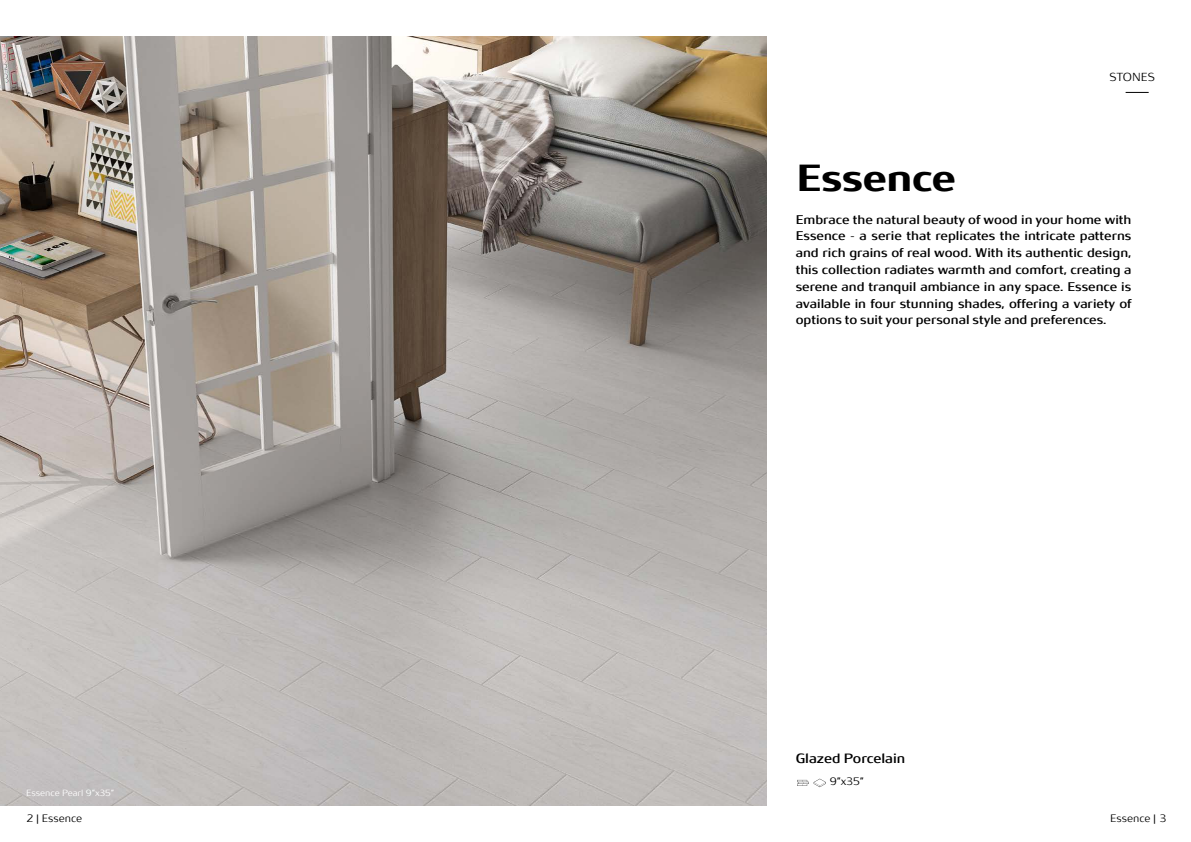
<style>
.page{position:relative;width:1191px;height:842px;background:#fff}
.page>*{position:absolute;margin:0;border:0;box-sizing:border-box;transform-origin:0 0}
.t1{font:700 42px "Roca";color:#000}
.t2{font:15px "Roca";color:#000}
.t3{font:14px/16.8px "Roca";color:#000;text-align:justify}
.t4{font:300 13px "Roca";color:#000}
.t5{font:300 12px "Roca";color:#000}
.t6{font:300 10px "Roca";color:#fff}
</style>
<div class="page">
<img style="left:0;top:36px;width:767px;height:770px">
<svg style="left:1125px;top:92px;width:23px;height:1px"></svg>
<svg style="left:797px;top:779px;width:29px;height:8px"></svg>
<p class="t4" style="left:1109px;top:68px;width:47px">STONES</p>
<h1 class="t1" style="left:796px;top:150px;width:160px">Essence</h1>
<p class="t3" style="left:795px;top:210px;width:337px">Embrace the natural beauty of wood in your home with Essence - a serie that replicates the intricate patterns and rich grains of real wood. With its authentic design, this collection radiates warmth and comfort, creating a serene and tranquil ambiance in any space. Essence is available in four stunning shades, offering a variety of options to suit your personal style and preferences.</p>
<p class="t6" style="left:26px;top:786px;width:89px">Essence Pearl 9”x35”</p>
<p class="t2" style="left:795px;top:748px;width:111px">Glazed Porcelain</p>
<p class="t5" style="left:830px;top:773px;width:36px">9”x35”</p>
<p class="t5" style="left:27px;top:810px;width:57px">2 | Essence</p>
<p class="t5" style="left:1110px;top:810px;width:58px">Essence | 3</p>
</div>
